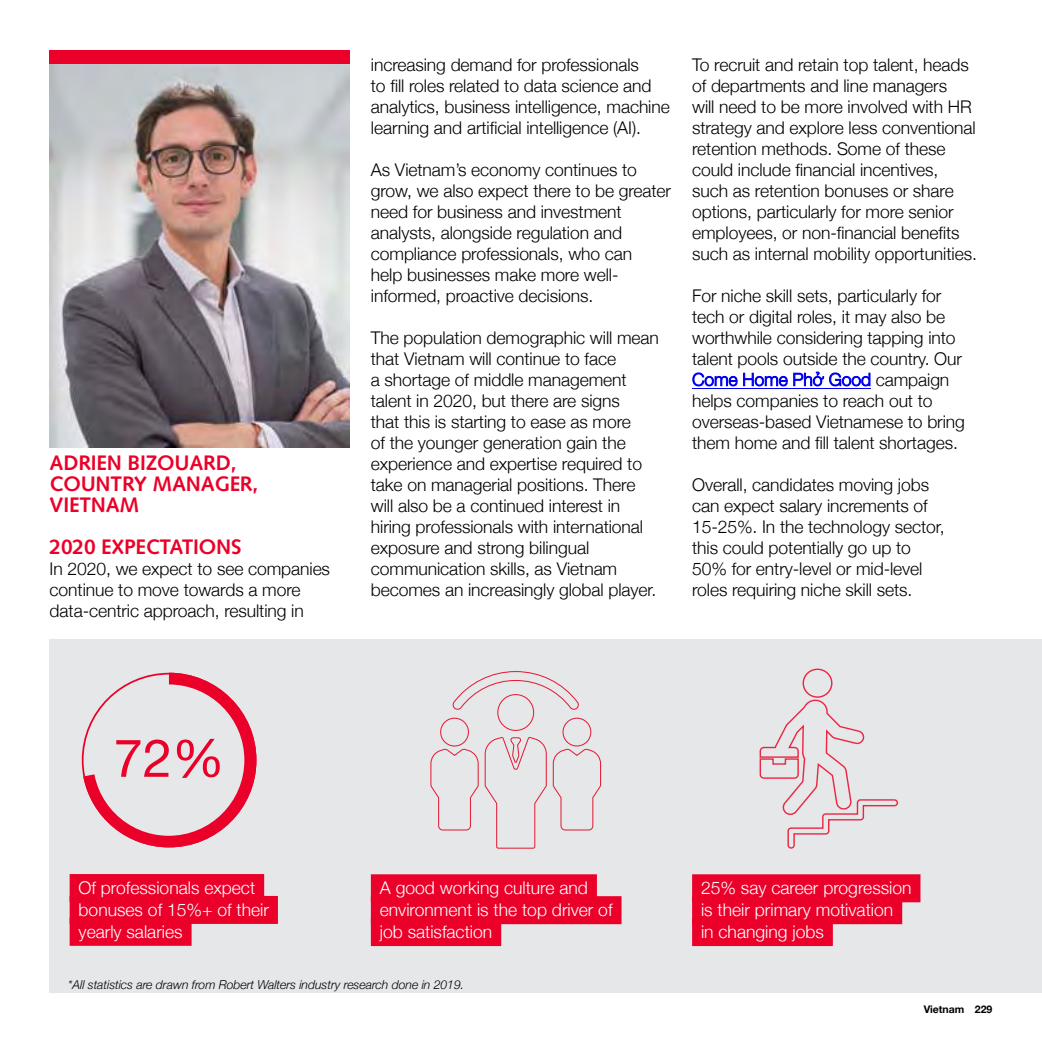
<style>
.page{position:relative;width:1042px;height:1042px;background:#fff}
.page>*{position:absolute;margin:0;border:0;box-sizing:border-box;transform-origin:0 0}
.t1{font:245px "Chartwell Pies";color:#ea0029}
.t2{font:52.5px "Helvetica Neue";color:#ea0029}
.t3{font:700 21px/21px "Syntax";letter-spacing:-.01em;color:#ea0029}
.t4{font:300 17.5px/21px "Helvetica Neue";letter-spacing:-.005em;color:#000}
.t5{font:300 17.5px/21.9px "Helvetica Neue";color:#fff}
.t6{font:italic 300 12.25px "Helvetica Neue";letter-spacing:-.005em;color:#000}
.t7{font:700 10.5px "Helvetica Neue";color:#000}
.s1{color:#00e}
</style>
<div class="page">
<div style="left:50px;top:639px;width:992px;height:353px;background:#e6e7e8"></div>
<hr style="left:692px;top:388px;width:179px;height:1px;background:#00e">
<div style="left:50px;top:50px;width:300px;height:14px;background:#ea0029"></div>
<img style="left:50px;top:64px;width:300px;height:383px">
<div style="left:70px;top:874px;width:194px;height:28px;background:#ea0029"></div>
<div style="left:70px;top:896px;width:208px;height:28px;background:#ea0029"></div>
<div style="left:70px;top:918px;width:122px;height:28px;background:#ea0029"></div>
<div style="left:371px;top:874px;width:226px;height:28px;background:#ea0029"></div>
<div style="left:371px;top:896px;width:250px;height:28px;background:#ea0029"></div>
<div style="left:371px;top:918px;width:130px;height:28px;background:#ea0029"></div>
<svg style="left:430px;top:671px;width:171px;height:177px"></svg>
<div style="left:692px;top:874px;width:228px;height:28px;background:#ea0029"></div>
<div style="left:692px;top:896px;width:210px;height:28px;background:#ea0029"></div>
<div style="left:692px;top:918px;width:141px;height:28px;background:#ea0029"></div>
<svg style="left:759px;top:668px;width:139px;height:180px"></svg>
<p class="t3" style="left:50px;top:452px;width:210px">ADRIEN BIZOUARD,<br>COUNTRY MANAGER,<br>VIETNAM</p>
<p class="t3" style="left:50px;top:536px;width:193px">2020 EXPECTATIONS</p>
<p class="t4" style="left:50px;top:557px;width:282px">In 2020, we expect to see companies continue to move towards a more data-centric approach, resulting in</p>
<h1 class="t1" style="left:69px;top:626px;width:201px">72</h1>
<h2 class="t2" style="left:114px;top:720px;width:112px">72%</h2>
<p class="t4" style="left:371px;top:53px;width:300px">increasing demand for professionals<br>to fill roles related to data science and analytics, business intelligence, machine learning and artificial intelligence (AI).</p>
<p class="t4" style="left:371px;top:158px;width:302px">As Vietnam’s economy continues to grow, we also expect there to be greater need for business and investment analysts, alongside regulation and compliance professionals, who can<br>help businesses make more well&shy;informed, proactive decisions.</p>
<p class="t4" style="left:371px;top:326px;width:290px">The population demographic will mean that Vietnam will continue to face<br>a shortage of middle management talent in 2020, but there are signs<br>that this is starting to ease as more<br>of the younger generation gain the experience and expertise required to take on managerial positions. There will also be a continued interest in hiring professionals with international exposure and strong bilingual communication skills, as Vietnam becomes an increasingly global player.</p>
<p class="t4" style="left:692px;top:53px;width:286px">To recruit and retain top talent, heads of departments and line managers<br>will need to be more involved with HR strategy and explore less conventional retention methods. Some of these could include financial incentives, such as retention bonuses or share options, particularly for more senior employees, or non-financial benefits such as internal mobility opportunities.</p>
<p class="t4" style="left:692px;top:284px;width:274px">For niche skill sets, particularly for tech or digital roles, it may also be worthwhile considering tapping into talent pools outside the country. Our <span class="s1">Come Home Phở Good</span> campaign helps companies to reach out to overseas-based Vietnamese to bring them home and fill talent shortages.</p>
<p class="t4" style="left:692px;top:473px;width:254px">Overall, candidates moving jobs can expect salary increments of<br>15-25%. In the technology sector, this could potentially go up to<br>50% for entry-level or mid-level roles requiring niche skill sets.</p>
<p class="t5" style="left:79px;top:875px;width:192px">Of professionals expect bonuses of 15%+ of their yearly salaries</p>
<p class="t6" style="left:68px;top:974px;width:397px">*All statistics are drawn from Robert Walters industry research done in 2019.</p>
<p class="t5" style="left:380px;top:875px;width:234px">A good working culture and environment is the top driver of job satisfaction</p>
<p class="t5" style="left:701px;top:875px;width:212px">25% say career progression is their primary motivation<br>in changing jobs</p>
<p class="t7" style="left:923px;top:1000px;width:70px">Vietnam 229</p>
</div>
